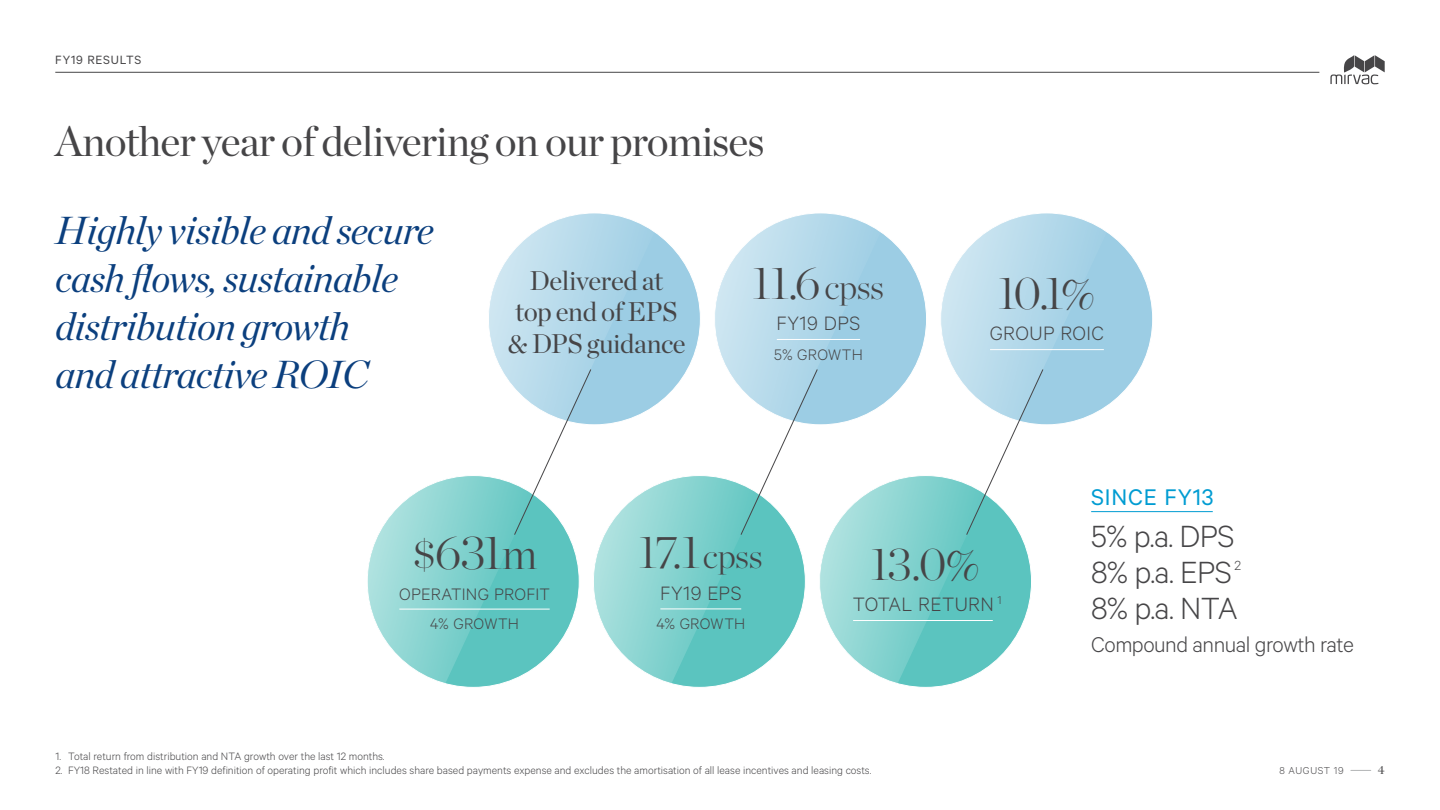
<style>
.page{position:relative;width:1440px;height:810px;background:#fff}
.page>*{position:absolute;margin:0;border:0;box-sizing:border-box;transform-origin:0 0}
.t1{font:200 48.3px "Chronicle Display";color:#464547}
.t2{font:200 46.8px "Chronicle Display";letter-spacing:-.04em;color:#464547}
.t3{font:42px "Chronicle Display";letter-spacing:-.02em;color:#464547}
.t4{font:italic 39px/48px "Chronicle Display";letter-spacing:-.02em;color:#0b3f7e}
.t5{font:300 34.5px/36px "Calibre";letter-spacing:-.02em;color:#464547}
.t6{font:27px/31.5px "Chronicle Display";letter-spacing:-.015em;color:#464547;text-align:center}
.t7{font:25.5px "Calibre";letter-spacing:.03em;color:#009cd2}
.t8{font:300 24px "Calibre";letter-spacing:-.02em;color:#464547}
.t9{font:300 21.75px "Calibre";letter-spacing:.015em;color:#464547}
.t10{font:300 18.75px "Calibre";letter-spacing:.01em;color:#464547}
.t11{font:300 17.1px "Calibre";letter-spacing:.01em;color:#464547}
.t12{font:300 14.85px "Calibre";color:#464547}
.t13{font:13.5px "Calibre";letter-spacing:.055em;color:#464547}
.t14{font:300 12px "Calibre";color:#464547}
.t15{font:12px "Chronicle Display";color:#464547}
.t16{font:300 11.25px "Calibre";letter-spacing:.055em;color:#464547}
.s1{font-size:34.35px}
.s2{font-size:43.65px}
</style>
<div class="page">
<svg style="left:1350px;top:770px;width:20px;height:1px"></svg>
<svg style="left:1330px;top:55px;width:54px;height:29px"></svg>
<hr style="left:55px;top:72px;width:1264px;height:1px;background:#464547">
<div style="left:940px;top:213px;width:212px;height:212px;background:#9ccde4;border-radius:50%"></div>
<hr style="left:1091px;top:511px;width:121px;height:1px;background:#009cd2">
<svg style="left:368px;top:213px;width:768px;height:474px"></svg>
<hr style="left:660px;top:609px;width:81px;height:1px;background:#fff">
<hr style="left:399px;top:609px;width:150px;height:1px;background:#fff">
<p class="t13" style="left:55px;top:51px;width:88px">FY19 RESULTS</p>
<h3 class="t3" style="left:55px;top:109px;width:710px">Another year of delivering on our promises</h3>
<h3 class="t4" style="left:55px;top:203px;width:380px">Highly visible and secure cash flows, sustainable distribution growth<br>and attractive ROIC</h3>
<h3 class="t6" style="left:507px;top:262px;width:180px">Delivered at<br>top end of EPS &amp; DPS guidance</h3>
<h2 class="t2" style="left:752px;top:247px;width:133px">11.6<span class="s1">cpss</span></h2>
<h2 class="t2" style="left:998px;top:257px;width:99px">10.1<span class="s2">%</span></h2>
<h3 class="t9" style="left:776px;top:311px;width:85px">FY19 DPS</h3>
<h3 class="t11" style="left:774px;top:345px;width:90px">5% GROWTH</h3>
<h3 class="t9" style="left:989px;top:321px;width:116px">GROUP ROIC</h3>
<h1 class="t1" style="left:412px;top:516px;width:127px"><span class="s2">$</span>631<span class="s2">m</span></h1>
<h2 class="t2" style="left:639px;top:516px;width:125px">17.1<span class="s1">cpss</span></h2>
<h3 class="t10" style="left:399px;top:583px;width:152px">OPERATING PROFIT</h3>
<h3 class="t9" style="left:660px;top:580px;width:83px">FY19 EPS</h3>
<h3 class="t11" style="left:430px;top:614px;width:90px">4% GROWTH</h3>
<h3 class="t11" style="left:656px;top:614px;width:90px">4% GROWTH</h3>
<h2 class="t2" style="left:870px;top:528px;width:111px">13.0<span class="s2">%</span></h2>
<h3 class="t9" style="left:853px;top:592px;width:150px">TOTAL RETURN <sup>1</sup></h3>
<p class="t14" style="left:55px;top:750px;width:331px">1. Total return from distribution and NTA growth over the last 12 months.</p>
<p class="t14" style="left:55px;top:763px;width:817px">2. FY18 Restated in line with FY19 definition of operating profit which includes share based payments expense and excludes the amortisation of all lease incentives and leasing costs.</p>
<h3 class="t7" style="left:1091px;top:482px;width:124px">SINCE FY13</h3>
<h3 class="t5" style="left:1091px;top:517px;width:145px">5% p.a. DPS<br>8% p.a. EPS</h3>
<p class="t12" style="left:1234px;top:557px;width:8px">2</p>
<h3 class="t5" style="left:1091px;top:589px;width:148px">8% p.a. NTA</h3>
<h3 class="t8" style="left:1091px;top:630px;width:264px">Compound annual growth rate</h3>
<p class="t16" style="left:1279px;top:764px;width:66px">8 AUGUST 19</p>
<p class="t15" style="left:1377px;top:760px;width:8px">4</p>
</div>
